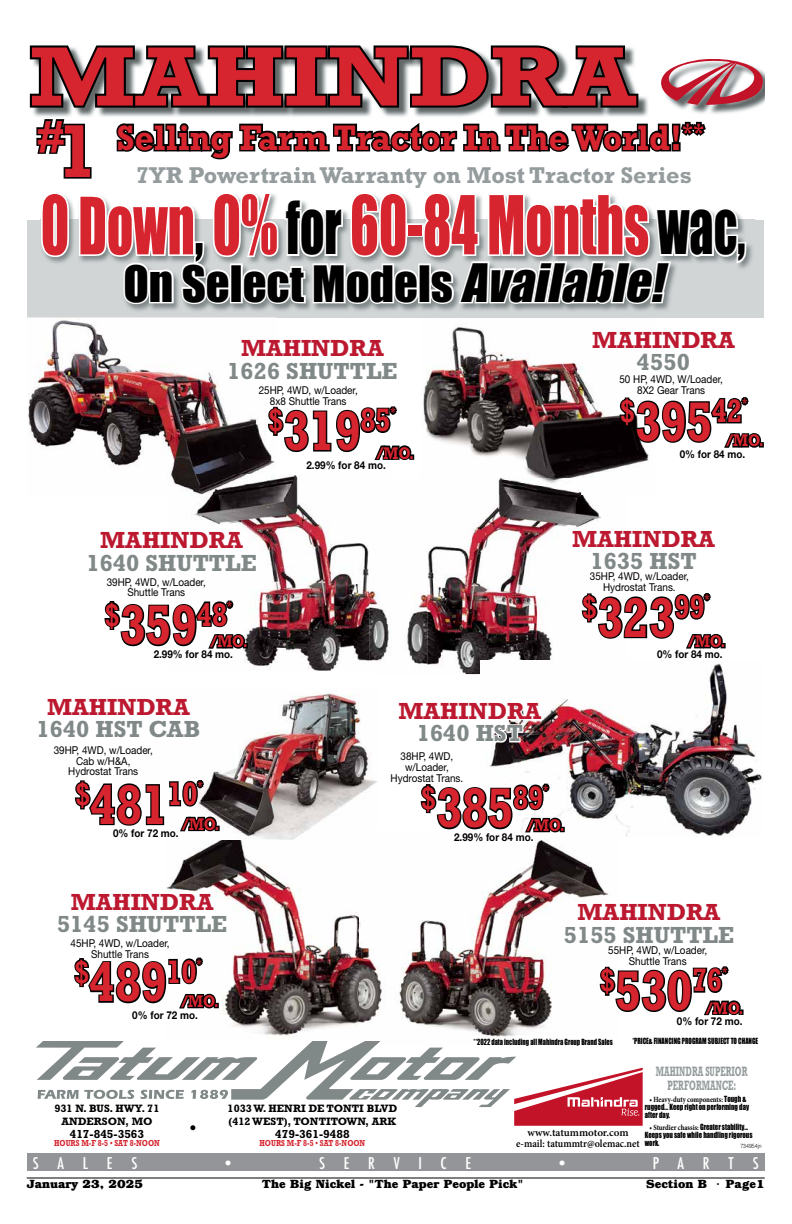
<style>
.page{position:relative;width:792px;height:1224px;background:#fff}
.page>*{position:absolute;margin:0;border:0;box-sizing:border-box;transform-origin:0 0}
.t1{font:700 85.5px "Rockwell Std";color:#d7252f;scale:1.19 1}
.t2{font:700 76.2px "Rockwell Std";color:#d7252f}
.t3{font:74.9px "Impact";color:#d7252f;scale:.71 1}
.t4{font:46.4px "Impact";color:#000}
.t5{font:700 44.4px "Rockwell Std";color:#d7252f}
.t6{font:700 36px "Rockwell Std";color:#d7252f;scale:.93 1}
.t7{font:700 33px "Rockwell Std";letter-spacing:-.01em;color:#d7252f;scale:.83 1}
.t8{font:700 23.6px "Rockwell Std";color:#818888}
.t9{font:700 23.6px "Rockwell Std";color:#bc1930}
.t10{font:700 23.2px "Rockwell Std";color:#959c9d}
.t11{font:700 21px "Rockwell Std";color:#d7252f;scale:.93 1}
.t12{font:700 17.2px "Rockwell Std";letter-spacing:-.01em;color:#d7252f;scale:.83 1}
.t13{font:500 condensed 15.8px "Futura";letter-spacing:1.17em;color:#fff}
.t14{font:700 13.8px/13.8px "Rockwell Std";color:#959c9d;text-align:center;scale:.58 1}
.t15{font:700 12px "Bookman Std";color:#000}
.t16{font:700 11.8px "Rockwell Std";color:#000}
.t17{font:700 11.2px "Rockwell Std";color:#d7252f;scale:.83 1}
.t18{font:10.8px/10.8px "Helvetica Neue";color:#000;text-align:center;scale:.91 1}
.t19{font:700 10.8px "Helvetica Neue";color:#000;scale:.91 1}
.t20{font:700 10.8px/13px "Rockwell Std";color:#000;text-align:center}
.t21{font:600 10.8px/11.8px "Minion Pro";color:#000;text-align:center}
.t22{font:700 8.9px "Rockwell Std";color:#d7252f;scale:.81 1}
.t23{font:7.9px/7.9px "Impact";color:#000;scale:.85 1}
.t24{font:7.9px "Impact";color:#000;scale:.81 1}
.t25{font:700 7.9px "Minion Pro";color:#000;scale:.85 1}
.t26{font:300 5.9px "Helvetica LT Std";letter-spacing:.01em;color:#000;scale:.86 1}
.s1{font-size:72.8px}
.s2{font-size:72.8px;color:#000}
.s3{font-size:67.6px;color:#000}
.s4{font-style:italic;font-size:49px}
.s5{font-size:56.6px}
.s6{font-family:"Impact";font-weight:400}
.s7{font-family:"Minion Pro";font-weight:700}
.s8{font-family:"Courier"}
</style>
<div class="page">
<hr style="left:27px;top:1178px;width:738px;height:1px;background:#000">
<img style="left:423px;top:327px;width:227px;height:151px">
<img style="left:427px;top:494px;width:175px;height:180px">
<img style="left:498px;top:478px;width:84px;height:16px">
<div style="left:27px;top:220px;width:737px;height:97px;background:#d1d5d6"></div>
<img style="left:33px;top:96px;width:615px;height:21px">
<svg style="left:29px;top:45px;width:611px;height:65px;background:#636666"></svg>
<img style="left:674px;top:71px;width:91px;height:43px">
<svg style="left:661px;top:59px;width:102px;height:46px"></svg>
<div style="left:27px;top:1153px;width:738px;height:18px;background:#939598"></div>
<svg style="left:36px;top:1041px;width:607px;height:89px"></svg>
<svg style="left:36px;top:119px;width:713px;height:199px"></svg>
<img style="left:27px;top:317px;width:249px;height:158px">
<svg style="left:267px;top:405px;width:148px;height:57px"></svg>
<img style="left:380px;top:840px;width:240px;height:204px">
<img style="left:360px;top:1041px;width:20px;height:3px">
<svg style="left:598px;top:965px;width:70px;height:48px"></svg>
<div style="left:667px;top:970px;width:25px;height:42px;border:3px solid #000;border-radius:50%"></div>
<div style="left:675px;top:976px;width:10px;height:30px;border:3px solid #000;border-radius:50%"></div>
<svg style="left:691px;top:966px;width:53px;height:50px"></svg>
<svg style="left:618px;top:396px;width:146px;height:54px"></svg>
<svg style="left:571px;top:519px;width:31px;height:52px"></svg>
<svg style="left:581px;top:592px;width:145px;height:59px"></svg>
<img style="left:195px;top:475px;width:174px;height:196px">
<svg style="left:423px;top:475px;width:4px;height:3px"></svg>
<img style="left:369px;top:591px;width:58px;height:73px">
<img style="left:171px;top:475px;width:105px;height:21px">
<svg style="left:104px;top:599px;width:145px;height:52px"></svg>
<img style="left:480px;top:661px;width:283px;height:176px">
<svg style="left:480px;top:689px;width:64px;height:55px"></svg>
<svg style="left:420px;top:782px;width:146px;height:53px"></svg>
<img style="left:166px;top:839px;width:194px;height:197px">
<img style="left:360px;top:840px;width:31px;height:201px">
<svg style="left:74px;top:956px;width:146px;height:55px"></svg>
<img style="left:211px;top:693px;width:166px;height:146px">
<svg style="left:75px;top:779px;width:146px;height:55px"></svg>
<h1 class="t1" style="left:29px;top:26px;width:512px">MAHINDRA</h1>
<h3 class="t6" style="left:117px;top:116px;width:609px">Selling Farm Tractor In The World!</h3>
<h3 class="t5" style="left:36px;top:110px;width:30px">#</h3>
<h3 class="t11" style="left:682px;top:118px;width:26px">**</h3>
<h2 class="t2" style="left:57px;top:106px;width:43px">1</h2>
<h3 class="t10" style="left:136px;top:161px;width:557px">7YR Powertrain Warranty on Most Tractor Series</h3>
<h3 class="t3" style="left:41px;top:167px;width:994px">0 <span class="s1">Down</span><span class="s2">,</span> 0% <span class="s3">for</span> 60-84 Months <span class="s3">wac,</span></h3>
<h3 class="t4" style="left:123px;top:248px;width:554px">On Select Models <span class="s4">Available!</span></h3>
<h3 class="t9" style="left:241px;top:334px;width:144px">MAHINDRA</h3>
<h3 class="t8" style="left:227px;top:357px;width:172px">1626 SHUTTLE</h3>
<p class="t18" style="left:259px;top:386px;width:110px">25HP, 4WD, w/Loader,<br>8x8 Shuttle Trans</p>
<h3 class="t7" style="left:268px;top:401px;width:149px">$<span class="s5">319</span>85</h3>
<p class="t17" style="left:390px;top:405px;width:8px">*</p>
<h3 class="t9" style="left:592px;top:326px;width:144px">MAHINDRA</h3>
<h3 class="t8" style="left:637px;top:348px;width:54px">4550</h3>
<p class="t18" style="left:619px;top:374px;width:115px">50 HP, 4WD, W/Loader,<br>8X2 Gear Trans</p>
<h3 class="t7" style="left:620px;top:392px;width:149px">$<span class="s5">395</span>42</h3>
<p class="t17" style="left:742px;top:396px;width:8px">*</p>
<h3 class="t12" style="left:726px;top:430px;width:47px">/MO.</h3>
<h3 class="t12" style="left:376px;top:443px;width:47px">/MO.</h3>
<p class="t19" style="left:680px;top:448px;width:74px">0% for 84 mo.</p>
<h3 class="t9" style="left:100px;top:526px;width:144px">MAHINDRA</h3>
<h3 class="t8" style="left:87px;top:549px;width:172px">1640 SHUTTLE</h3>
<p class="t18" style="left:107px;top:577px;width:110px">39HP, 4WD, w/Loader,<br>Shuttle Trans</p>
<h3 class="t7" style="left:105px;top:595px;width:149px">$<span class="s5">359</span>48</h3>
<p class="t17" style="left:227px;top:599px;width:8px">*</p>
<h3 class="t12" style="left:210px;top:631px;width:47px">/MO.</h3>
<p class="t19" style="left:154px;top:648px;width:89px">2.99% for 84 mo.</p>
<h3 class="t9" style="left:47px;top:693px;width:144px">MAHINDRA</h3>
<h3 class="t8" style="left:37px;top:715px;width:165px">1640 HST CAB</h3>
<p class="t18" style="left:54px;top:745px;width:110px">39HP, 4WD, w/Loader,<br>Cab w/H&amp;A,<br>Hydrostat Trans</p>
<h3 class="t7" style="left:75px;top:774px;width:149px">$<span class="s5">481</span>10</h3>
<p class="t17" style="left:197px;top:779px;width:8px">*</p>
<h3 class="t12" style="left:182px;top:814px;width:47px">/MO.</h3>
<p class="t19" style="left:113px;top:827px;width:74px">0% for 72 mo.</p>
<h3 class="t9" style="left:71px;top:888px;width:144px">MAHINDRA</h3>
<h3 class="t8" style="left:57px;top:910px;width:172px">5145 SHUTTLE</h3>
<p class="t18" style="left:71px;top:939px;width:110px">45HP, 4WD, w/Loader,<br>Shuttle Trans</p>
<h3 class="t7" style="left:74px;top:952px;width:149px">$<span class="s5">489</span>10</h3>
<p class="t17" style="left:197px;top:956px;width:8px">*</p>
<h3 class="t12" style="left:181px;top:991px;width:47px">/MO.</h3>
<p class="t19" style="left:132px;top:1009px;width:74px">0% for 72 mo.</p>
<p class="t19" style="left:306px;top:458px;width:89px">2.99% for 84 mo.</p>
<h3 class="t9" style="left:572px;top:525px;width:144px">MAHINDRA</h3>
<h3 class="t8" style="left:590px;top:547px;width:108px">1635 HST</h3>
<p class="t18" style="left:590px;top:572px;width:110px">35HP, 4WD, w/Loader,<br>Hydrostat Trans.</p>
<h3 class="t7" style="left:582px;top:587px;width:149px">$<span class="s5">323</span>99</h3>
<p class="t17" style="left:704px;top:592px;width:8px">*</p>
<h3 class="t12" style="left:688px;top:631px;width:47px">/MO.</h3>
<p class="t19" style="left:657px;top:648px;width:74px">0% for 84 mo.</p>
<h3 class="t9" style="left:399px;top:697px;width:144px">MAHINDRA</h3>
<h3 class="t8" style="left:417px;top:719px;width:108px">1640 HST</h3>
<p class="t18" style="left:391px;top:751px;width:81px">38HP, 4WD, w/Loader,<br>Hydrostat Trans.</p>
<h3 class="t7" style="left:421px;top:778px;width:149px">$<span class="s5">385</span>89</h3>
<p class="t17" style="left:543px;top:782px;width:8px">*</p>
<h3 class="t12" style="left:527px;top:815px;width:47px">/MO.</h3>
<p class="t19" style="left:454px;top:830px;width:89px">2.99% for 84 mo.</p>
<h3 class="t9" style="left:578px;top:898px;width:144px">MAHINDRA</h3>
<h3 class="t8" style="left:564px;top:921px;width:172px">5155 SHUTTLE</h3>
<p class="t18" style="left:608px;top:946px;width:110px">55HP, 4WD, w/Loader,<br>Shuttle Trans</p>
<h3 class="t7" style="left:600px;top:961px;width:149px">$<span class="s5">530</span>76</h3>
<p class="t17" style="left:722px;top:965px;width:8px">*</p>
<h3 class="t12" style="left:706px;top:998px;width:47px">/MO.</h3>
<p class="t19" style="left:677px;top:1014px;width:74px">0% for 72 mo.</p>
<p class="t24" style="left:474px;top:1035px;width:173px">**2022 data including all Mahindra Group Brand Sales</p>
<p class="t24" style="left:632px;top:1035px;width:157px">*PRICE&amp; FINANCING PROGRAM SUBJECT TO CHANGE</p>
<p class="t20" style="left:54px;top:1102px;width:106px">931 N. BUS. HWY. 71<br>ANDERSON, MO</p>
<p class="t16" style="left:70px;top:1127px;width:76px">417-845-3563</p>
<p class="t22" style="left:54px;top:1138px;width:132px">HOURS M-F 8-5 • SAT 8-NOON</p>
<p class="t14" style="left:656px;top:1064px;width:159px">MAHINDRA SUPERIOR<br>PERFORMANCE:</p>
<p class="t25" style="left:649px;top:1094px;width:116px">• Heavy-duty components: <span class="s6">Tough &amp;</span></p>
<p class="t23" style="left:645px;top:1103px;width:124px">rugged... Keep right on performing day after day.</p>
<p class="t23" style="left:645px;top:1123px;width:128px;text-indent:5px"><span class="s7">• Sturdier chassis:</span> Greater stability...<br>Keeps you safe while handling rigorous work.</p>
<p class="t26" style="left:740px;top:1143px;width:26px">734954jn</p>
<p class="t20" style="left:228px;top:1102px;width:171px;text-align:left">1033 W. HENRI DE TONTI BLVD (412 WEST), TONTITOWN, ARK</p>
<p class="t16" style="left:275px;top:1127px;width:76px">479-361-9488</p>
<p class="t22" style="left:260px;top:1138px;width:132px">HOURS M-F 8-5 • SAT 8-NOON</p>
<p class="t21" style="left:516px;top:1126px;width:125px">www.tatummotor.com e-mail: tatummtr@olemac.net</p>
<h3 class="t13" style="left:33px;top:1153px;width:106px">SALES</h3>
<h3 class="t13" style="left:222px;top:1153px;width:14px">•</h3>
<h3 class="t13" style="left:319px;top:1153px;width:154px">SERVICE</h3>
<h3 class="t13" style="left:556px;top:1153px;width:14px">•</h3>
<h3 class="t13" style="left:653px;top:1153px;width:107px">PARTS</h3>
<p class="t15" style="left:27px;top:1176px;width:118px">January 23, 2025</p>
<p class="t15" style="left:262px;top:1176px;width:263px">The Big Nickel - "The Paper People Pick"</p>
<p class="t15" style="left:646px;top:1176px;width:120px">Section B <span class="s8">•</span> Page1</p>
</div>
